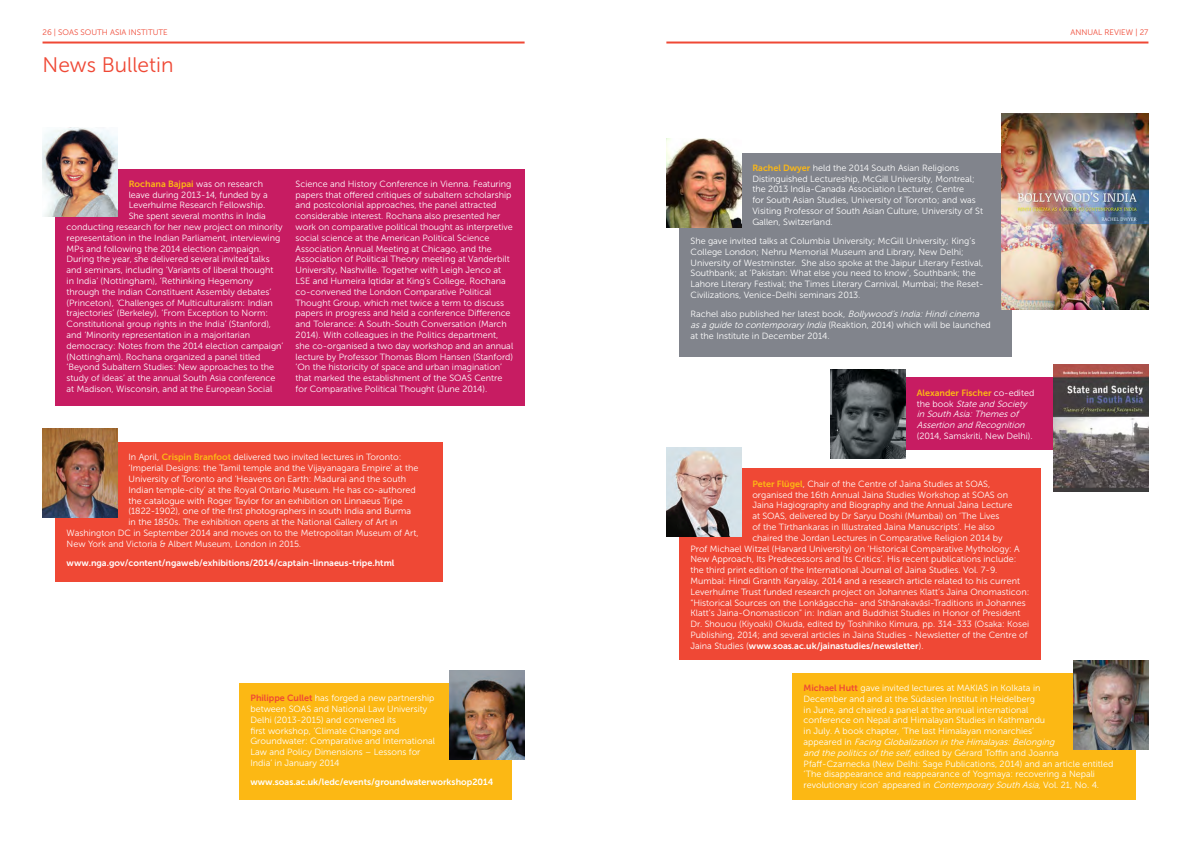
<style>
.page{position:relative;width:1191px;height:842px;background:#fff}
.page>*{position:absolute;margin:0;border:0;box-sizing:border-box;transform-origin:0 0}
.t1{font:21px "Museo Sans 300";color:#ef4835}
.t2{font:9px/10.8px "Museo Sans 300";color:#fff}
.t3{font:9px "Museo Sans 700";color:#fff}
.t4{font:italic 9px/10.8px "Museo Sans 300";color:#fff}
.t5{font:9px "Museo Sans 700";color:#fcb814}
.t6{font:8px "Museo Sans 300";color:#ef4835}
.s1{font-family:"Museo Sans 300";color:#fff}
.s2{font-family:"Museo Sans 700";color:#fcb814}
.s3{font-family:"Museo Sans 700";color:#ef4835}
.s4{font-style:italic}
.s5{font-style:normal}
.s6{font-family:"Museo Sans 300"}
</style>
<div class="page">
<div style="left:887px;top:378px;width:248px;height:72px;background:#c71c62"></div>
<div style="left:792px;top:673px;width:343px;height:126px;background:#fcb814"></div>
<div style="left:679px;top:469px;width:361px;height:191px;background:#ef4835"></div>
<div style="left:679px;top:153px;width:332px;height:203px;background:#81848c"></div>
<img style="left:831px;top:369px;width:74px;height:90px">
<img style="left:1073px;top:660px;width:75px;height:89px">
<img style="left:666px;top:447px;width:75px;height:90px">
<img style="left:666px;top:138px;width:75px;height:90px">
<img style="left:1001px;top:113px;width:147px;height:196px">
<img style="left:1053px;top:365px;width:95px;height:126px">
<div style="left:55px;top:169px;width:469px;height:237px;background:#c71c62"></div>
<div style="left:239px;top:683px;width:273px;height:116px;background:#fcb814"></div>
<div style="left:55px;top:442px;width:387px;height:140px;background:#ef4835"></div>
<img style="left:43px;top:128px;width:74px;height:89px">
<img style="left:450px;top:670px;width:74px;height:90px">
<img style="left:43px;top:428px;width:74px;height:89px">
<hr style="left:43px;top:42px;width:481px;height:2px;background:#ef4835">
<hr style="left:666px;top:42px;width:482px;height:2px;background:#ef4835">
<p class="t6" style="left:43px;top:28px;width:127px">26 | SOAS SOUTH ASIA INSTITUTE</p>
<p class="t6" style="left:1070px;top:28px;width:79px">ANNUAL REVIEW | 27</p>
<h1 class="t1" style="left:43px;top:54px;width:133px">News Bulletin</h1>
<p class="t5" style="left:129px;top:179px;width:136px">Rochana Bajpai <span class="s1">was on research</span></p>
<p class="t2" style="left:129px;top:189px;width:141px">leave during 2013-14, funded by a</p>
<p class="t2" style="left:129px;top:200px;width:138px">Leverhulme Research Fellowship.</p>
<p class="t2" style="left:129px;top:211px;width:139px">She spent several months in India</p>
<p class="t2" style="left:67px;top:222px;width:217px">conducting research for her new project on minority</p>
<p class="t2" style="left:67px;top:232px;width:215px">representation in the Indian Parliament, interviewing</p>
<p class="t2" style="left:67px;top:243px;width:196px">MPs and following the 2014 election campaign.</p>
<p class="t2" style="left:67px;top:254px;width:204px">During the year, she delivered several invited talks</p>
<p class="t2" style="left:67px;top:265px;width:208px">and seminars, including ‘Variants of liberal thought</p>
<p class="t2" style="left:67px;top:276px;width:188px">in India’ (Nottingham), ‘Rethinking Hegemony</p>
<p class="t2" style="left:67px;top:286px;width:206px">through the Indian Constituent Assembly debates’</p>
<p class="t2" style="left:67px;top:297px;width:208px">(Princeton), ‘Challenges of Multiculturalism: Indian</p>
<p class="t2" style="left:67px;top:308px;width:203px">trajectories’ (Berkeley), ‘From Exception to Norm:</p>
<p class="t2" style="left:67px;top:319px;width:206px">Constitutional group rights in the India’ (Stanford),</p>
<p class="t2" style="left:67px;top:330px;width:185px">and ‘Minority representation in a majoritarian</p>
<p class="t2" style="left:67px;top:340px;width:218px">democracy: Notes from the 2014 election campaign’</p>
<p class="t2" style="left:67px;top:351px;width:195px">(Nottingham). Rochana organized a panel titled</p>
<p class="t2" style="left:67px;top:362px;width:209px">‘Beyond Subaltern Studies: New approaches to the</p>
<p class="t2" style="left:67px;top:373px;width:210px">study of ideas’ at the annual South Asia conference</p>
<p class="t2" style="left:67px;top:384px;width:207px">at Madison, Wisconsin, and at the European Social</p>
<p class="t2" style="left:296px;top:178px;width:219px">Science and History Conference in Vienna. Featuring papers that offered critiques of subaltern scholarship and postcolonial approaches, the panel attracted considerable interest. Rochana also presented her work on comparative political thought as interpretive social science at the American Political Science Association Annual Meeting at Chicago, and the Association of Political Theory meeting at Vanderbilt University, Nashville. Together with Leigh Jenco at LSE and Humeira Iqtidar at King’s College, Rochana co-convened the London Comparative Political Thought Group, which met twice a term to discuss papers in progress and held a conference Difference and Tolerance: A South-South Conversation (March 2014). With colleagues in the Politics department, she co-organised a two day workshop and an annual lecture by Professor Thomas Blom Hansen (Stanford) ‘On the historicity of space and urban imagination’ that marked the establishment of the SOAS Centre for Comparative Political Thought (June 2014).</p>
<p class="t2" style="left:128px;top:452px;width:274px">In April, <span class="s2">Crispin Branfoot</span> delivered two invited lectures in Toronto:</p>
<p class="t2" style="left:128px;top:463px;width:291px">‘Imperial Designs: the Tamil temple and the Vijayanagara Empire’ at the</p>
<p class="t2" style="left:128px;top:473px;width:279px">University of Toronto and ‘Heavens on Earth: Madurai and the south</p>
<p class="t2" style="left:128px;top:484px;width:289px">Indian temple-city’ at the Royal Ontario Museum. He has co-authored</p>
<p class="t2" style="left:128px;top:495px;width:276px">the catalogue with Roger Taylor for an exhibition on Linnaeus Tripe</p>
<p class="t2" style="left:128px;top:506px;width:284px">(1822-1902), one of the first photographers in south India and Burma</p>
<p class="t2" style="left:128px;top:517px;width:270px">in the 1850s. The exhibition opens at the National Gallery of Art in</p>
<p class="t2" style="left:67px;top:527px;width:353px">Washington DC in September 2014 and moves on to the Metropolitan Museum of Art,</p>
<p class="t2" style="left:67px;top:538px;width:236px">New York and Victoria &amp; Albert Museum, London in 2015.</p>
<p class="t3" style="left:67px;top:558px;width:329px">www.nga.gov/content/ngaweb/exhibitions/2014/captain-linnaeus-tripe.html</p>
<p class="t2" style="left:250px;top:693px;width:186px"><span class="s3">Philippe Cullet</span> has forged a new partnership between SOAS and National Law University Delhi (2013-2015) and convened its<br>first workshop, ‘Climate Change and Groundwater: Comparative and International Law and Policy Dimensions – Lessons for India’ in January 2014</p>
<p class="t3" style="left:250px;top:777px;width:244px">www.soas.ac.uk/ledc/events/groundwaterworkshop2014</p>
<p class="t2" style="left:752px;top:162px;width:232px"><span class="s2">Rachel Dwyer</span> held the 2014 South Asian Religions Distinguished Lectureship, McGill University, Montreal; the 2013 India-Canada Association Lecturer, Centre<br>for South Asian Studies, University of Toronto; and was Visiting Professor of South Asian Culture, University of St Gallen, Switzerland.</p>
<p class="t2" style="left:690px;top:236px;width:294px">She gave invited talks at Columbia University; McGill University; King’s College London; Nehru Memorial Museum and Library, New Delhi; University of Westminster. She also spoke at the Jaipur Literary Festival, Southbank; at ‘Pakistan: What else you need to know’, Southbank; the Lahore Literary Festival; the Times Literary Carnival, Mumbai; the Reset-Civilizations, Venice-Delhi seminars 2013.</p>
<p class="t2" style="left:690px;top:309px;width:302px">Rachel also published her latest book, <span class="s4">Bollywood’sIndia:Hindicinema asaguide to contemporary India</span>(Reaktion, 2014) which will be launched at the Institute in December 2014.</p>
<p class="t5" style="left:916px;top:388px;width:119px">Alexander Fischer <span class="s1">co-edited</span></p>
<p class="t4" style="left:916px;top:398px;width:112px"><span class="s5">t h e b o o k</span> State and Society in South Asia:Themesof<br>Assertion and Recognition</p>
<p class="t2" style="left:916px;top:430px;width:117px">(2014, Samskriti, New Delhi).</p>
<p class="t2" style="left:752px;top:478px;width:239px"><span class="s2">Peter Flügel</span>, Chair of the Centre of Jaina Studies at SOAS,</p>
<p class="t2" style="left:752px;top:489px;width:257px">organised the 16th Annual Jaina Studies Workshop at SOAS on</p>
<p class="t2" style="left:752px;top:500px;width:261px">Jaina Hagiography and Biography and the Annual Jaina Lecture</p>
<p class="t2" style="left:752px;top:511px;width:249px">at SOAS, delivered by Dr Saryu Doshi (Mumbai) on ‘The Lives</p>
<p class="t2" style="left:752px;top:521px;width:244px">of the Tīrthankaras in Illustrated Jaina Manuscripts’. He also</p>
<p class="t2" style="left:752px;top:532px;width:252px">chaired the Jordan Lectures in Comparative Religion 2014 by</p>
<p class="t2" style="left:690px;top:543px;width:331px">Prof Michael Witzel (Harvard University) on ‘Historical Comparative Mythology: A</p>
<p class="t2" style="left:690px;top:554px;width:327px">New Approach, Its Predecessors and Its Critics’. His recent publications include:</p>
<p class="t2" style="left:690px;top:565px;width:308px">the third print edition of the International Journal of Jaina Studies. Vol. 7-9.</p>
<p class="t2" style="left:690px;top:575px;width:331px">Mumbai: Hindi Granth Karyalay, 2014 and a research article related to his current</p>
<p class="t2" style="left:690px;top:586px;width:340px">Leverhulme Trust funded research project on Johannes Klatt’s Jaina Onomasticon:</p>
<p class="t2" style="left:690px;top:597px;width:337px">“Historical Sources on the Lonkāgaccha- and Sthānakavāsī-Traditions in Johannes</p>
<p class="t2" style="left:690px;top:608px;width:332px">Klatt’s Jaina-Onomasticon” in: Indian and Buddhist Studies in Honor of President</p>
<p class="t2" style="left:690px;top:619px;width:340px">Dr. Shouou (Kiyoaki) Okuda, edited by Toshihiko Kimura, pp. 314-333 (Osaka: Kosei</p>
<p class="t2" style="left:690px;top:629px;width:338px">Publishing, 2014; and several articles in Jaina Studies - Newsletter of the Centre of</p>
<p class="t3" style="left:690px;top:641px;width:235px"><span class="s6">Jaina Studies (</span>www.soas.ac.uk/jainastudies/newsletter<span class="s6">).</span></p>
<p class="t2" style="left:803px;top:682px;width:311px"><span class="s3">Michael Hutt</span> gave invited lectures at MAKIAS in Kolkata in<br>December and and at the Südasien Institut in Heidelberg<br>in June, and chaired a panel at the annual international<br>conference on Nepal and Himalayan Studies in Kathmandu<br>in July. A book chapter, ‘The last Himalayan monarchies’<br>a p p e a r e d i n <span class="s4">Facing Globalization in the Himalayas:Belonging<br>and the politicsofthe self</span>, edited by Gérard Toffin and Joanna Pfaff-Czarnecka (New Delhi: Sage Publications, 2014) and an article entitled ‘The disappearance and reappearance of Yogmaya: recovering a Nepali revolutionary icon’ appeared in <span class="s4">Contemporary South Asia</span>, Vol. 21, No. 4.</p>
</div>
